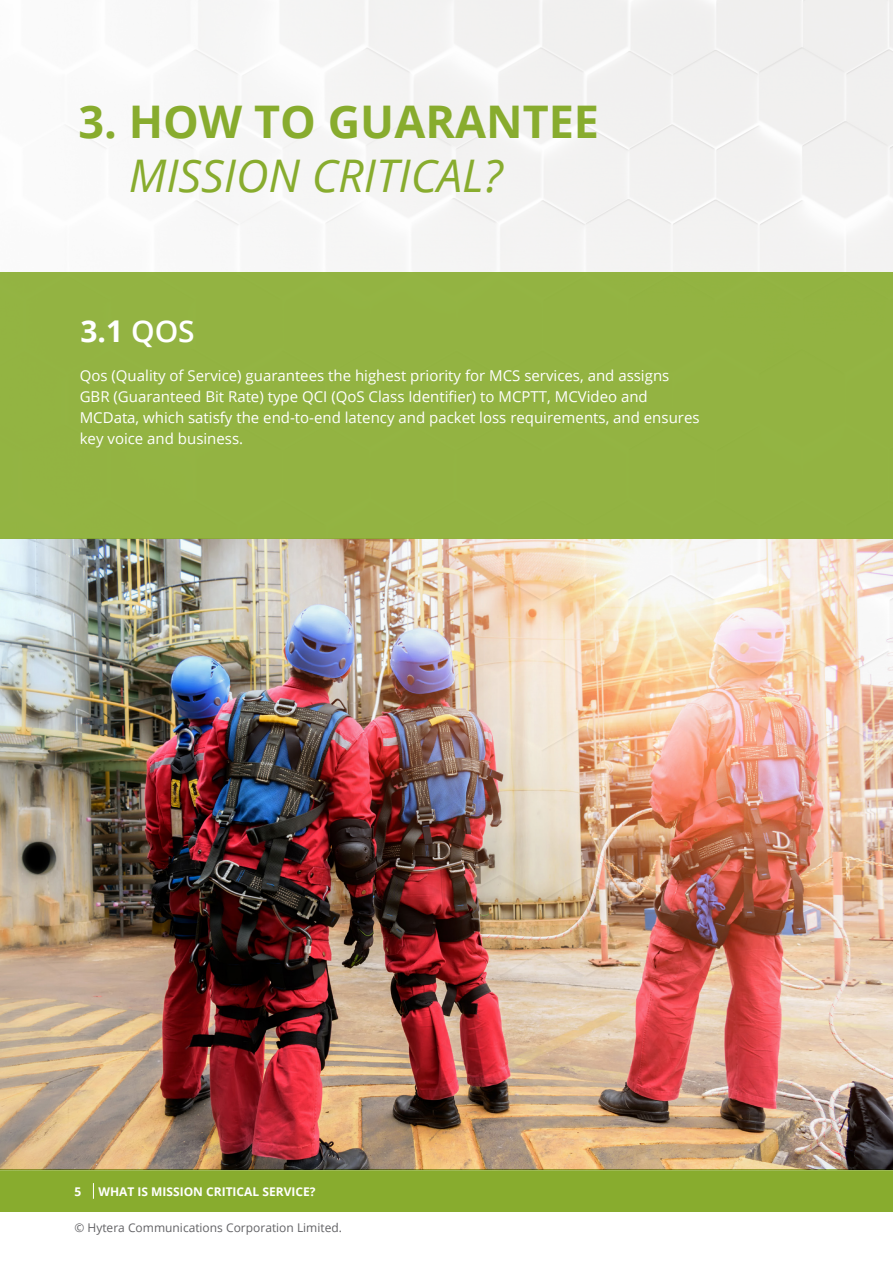
<style>
.page{position:relative;width:893px;height:1263px;background:#fff}
.page>*{position:absolute;margin:0;border:0;box-sizing:border-box;transform-origin:0 0}
.t1{font:700 45px/54px "Open Sans";color:#88ac2e}
.t2{font:700 30px "Open Sans";color:#fff}
.BODY{font:15px/21px "Open Sans";color:#fff}
.t3{font:12px "Open Sans";color:#636366}
.t4{font:700 12px "Open Sans";color:#fff}
.s1{font-weight:400;font-style:italic}
.s2{font-weight:600}
</style>
<div class="page">
<div style="left:0;top:1170px;width:893px;height:42px;background:#88ac2e"></div>
<svg style="left:93px;top:1183px;width:1px;height:16px"></svg>
<img style="left:0;top:539px;width:893px;height:631px">
<div style="left:0;top:272px;width:893px;height:267px;background:#93b342"></div>
<p class="t1" style="left:129px;top:94px;width:472px;text-indent:-50px">3. HOW TO GUARANTEE<br><span class="s1">MISSION CRITICAL?</span></p>
<p class="t2" style="left:80px;top:310px;width:116px">3.1 <span class="s2">QOS</span></p>
<p class="BODY" style="left:80px;top:365px;width:621px">Qos (Quality of Service) guarantees the highest priority for MCS services, and assigns GBR (Guaranteed Bit Rate) type QCI (QoS Class Identifier) to MCPTT, MCVideo and MCData, which satisfy the end-to-end latency and packet loss requirements, and ensures key voice and business.</p>
<p class="t4" style="left:98px;top:1183px;width:219px">WHAT IS MISSION CRITICAL SERVICE?</p>
<p class="t3" style="left:74px;top:1219px;width:269px">© Hytera Communications Corporation Limited.</p>
<p class="t4" style="left:74px;top:1183px;width:8px">5</p>
</div>
